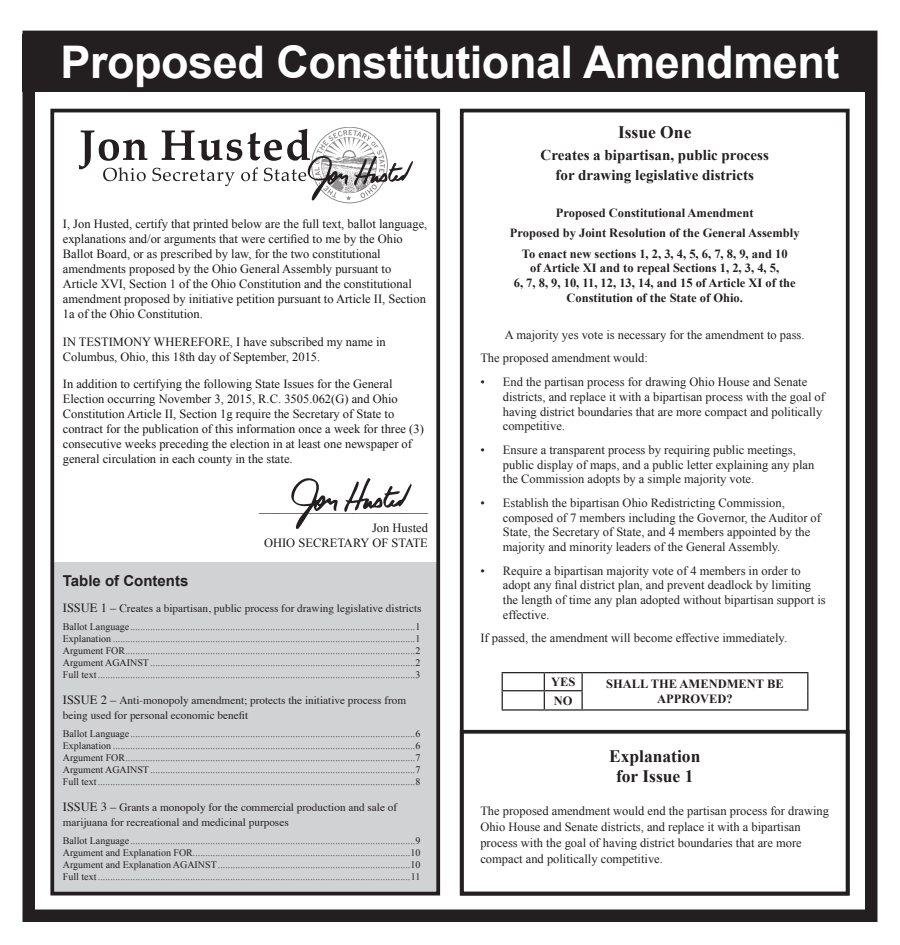
<style>
.page{position:relative;width:900px;height:945px;background:#fff}
.page>*{position:absolute;margin:0;border:0;box-sizing:border-box;transform-origin:0 0}
.t1{font:700 45px "Arial";letter-spacing:-.01em;color:#fff}
.t2{font:700 17.5px/20px "Times New Roman";color:#231f20;text-align:center}
.t3{font:700 15px/20px "Times New Roman";color:#231f20;text-align:center}
.t4{font:700 15px "Arial";color:#231f20}
.t5{font:12.5px/14.8px "Times New Roman";color:#231f20}
.t6{font:12.5px/15px "Times New Roman";color:#161616}
.t7{font:700 12.5px/20.2px "Times New Roman";color:#231f20;text-align:center}
.t8{font:11.25px/15px "Times";color:#231f20}
.t9{font:10px/12px "Times New Roman";color:#231f20;text-align:justify}
.s1{font-size:12.5px}
</style>
<div class="page">
<div style="left:22px;top:31px;width:856px;height:891px;border:12px solid #231f20"></div>
<div style="left:22px;top:34px;width:856px;height:58px;background:#231f20"></div>
<div style="left:460px;top:730px;width:390px;height:166px;border:4px solid #231f20"></div>
<div style="left:460px;top:109px;width:390px;height:787px;border:4px solid #231f20"></div>
<div style="left:53px;top:562px;width:383px;height:331px;background:#d1d2d4"></div>
<div style="left:50px;top:109px;width:390px;height:787px;border:4px solid #231f20"></div>
<svg style="left:79px;top:129px;width:334px;height:71px"></svg>
<svg style="left:291px;top:478px;width:121px;height:51px"></svg>
<hr style="left:502px;top:672px;width:42px;height:1px;background:#231f20">
<hr style="left:544px;top:672px;width:38px;height:1px;background:#231f20">
<hr style="left:582px;top:672px;width:226px;height:1px;background:#231f20">
<svg style="left:807px;top:673px;width:1px;height:36px"></svg>
<hr style="left:582px;top:709px;width:226px;height:2px;background:#231f20">
<hr style="left:502px;top:690px;width:42px;height:1px;background:#231f20">
<svg style="left:502px;top:673px;width:1px;height:36px"></svg>
<hr style="left:544px;top:690px;width:39px;height:1px;background:#231f20">
<svg style="left:544px;top:673px;width:1px;height:36px"></svg>
<svg style="left:582px;top:673px;width:1px;height:36px"></svg>
<hr style="left:502px;top:709px;width:42px;height:2px;background:#231f20">
<hr style="left:544px;top:709px;width:38px;height:2px;background:#231f20">
<h1 class="t1" style="left:61px;top:32px;width:780px">Proposed Constitutional Amendment</h1>
<h2 class="t2" style="left:618px;top:122px;width:75px">Issue One</h2>
<h3 class="t3" style="left:541px;top:144px;width:230px">Creates a bipartisan, public process for drawing legislative districts</h3>
<p class="t7" style="left:510px;top:202px;width:291px">Proposed Constitutional Amendment<br>Proposed by Joint Resolution of the General Assembly<br>To enact new sections 1, 2, 3, 4, 5, 6, 7, 8, 9, and 10</p>
<p class="t7" style="left:514px;top:260px;width:283px;line-height:14.8px">of Article XI and to repeal Sections 1, 2, 3, 4, 5,<br>6, 7, 8, 9, 10, 11, 12, 13, 14, and 15 of Article XI of the<br>Constitution of the State of Ohio.</p>
<p class="t5" style="left:480px;top:323px;width:326px;line-height:23.8px;text-indent:25px">A majority yes vote is necessary for the amendment to pass.<br>The proposed amendment would:</p>
<p class="t5" style="left:503px;top:374px;width:324px;text-indent:-22px">• End the partisan process for drawing Ohio House and Senate districts, and replace it with a bipartisan process with the goal of having district boundaries that are more compact and politically competitive.</p>
<p class="t5" style="left:503px;top:442px;width:313px;text-indent:-22px">• Ensure a transparent process by requiring public meetings, public display of maps, and a public letter explaining any plan the Commission adopts by a simple majority vote.</p>
<p class="t5" style="left:503px;top:495px;width:320px;text-indent:-22px">• Establish the bipartisan Ohio Redistricting Commission, composed of 7 members including the Governor, the Auditor of State, the Secretary of State, and 4 members appointed by the majority and minority leaders of the General Assembly.</p>
<p class="t5" style="left:503px;top:563px;width:324px;text-indent:-22px">• Require a bipartisan majority vote of 4 members in order to adopt any final district plan, and prevent deadlock by limiting the length of time any plan adopted without bipartisan support is effective.</p>
<p class="t5" style="left:480px;top:631px;width:308px">If passed, the amendment will become effective immediately.</p>
<p class="t6" style="left:63px;top:216px;width:366px">I, Jon Husted, certify that printed below are the full text, ballot language, explanations and/or arguments that were certified to me by the Ohio Ballot Board, or as prescribed by law, for the two constitutional amendments proposed by the Ohio General Assembly pursuant to Article XVI, Section 1 of the Ohio Constitution and the constitutional amendment proposed by initiative petition pursuant to Article II, Section 1a of the Ohio Constitution.</p>
<p class="t6" style="left:63px;top:334px;width:325px">IN TESTIMONY WHEREFORE, I have subscribed my name in<br>Columbus, Ohio, this 18th day of September, 2015.</p>
<p class="t6" style="left:63px;top:376px;width:363px">In addition to certifying the following State Issues for the General Election occurring November 3, 2015, R.C. 3505.062(G) and Ohio Constitution Article II, Section 1g require the Secretary of State to contract for the publication of this information once a week for three (3) consecutive weeks preceding the election in at least one newspaper of general circulation in each county in the state.</p>
<p class="t6" style="left:259px;top:497px;width:170px;line-height:20.6px;text-align:right">___________________________<br>Jon Husted</p>
<p class="t6" style="left:264px;top:535px;width:165px">OHIO SECRETARY OF STATE</p>
<h3 class="t4" style="left:63px;top:571px;width:127px">Table of Contents</h3>
<p class="t8" style="left:63px;top:600px;width:360px"><span class="s1">ISSUE 1 –</span> Creates a bipartisan, public process for drawing legislative districts</p>
<p class="t9" style="left:63px;top:620px;width:359px">Ballot Language ..................................................................................................................1<br>Explanation .........................................................................................................................1<br>Argument FOR....................................................................................................................2<br>Argument AGAINST..........................................................................................................2<br>Full text...............................................................................................................................3</p>
<p class="t8" style="left:63px;top:692px;width:345px"><span class="s1">ISSUE 2 –</span> Anti-monopoly amendment; protects the initiative process from being used for personal economic benefit</p>
<p class="t9" style="left:63px;top:727px;width:359px">Ballot Language ..................................................................................................................6<br>Explanation .........................................................................................................................6<br>Argument FOR....................................................................................................................7<br>Argument AGAINST..........................................................................................................7<br>Full text...............................................................................................................................8</p>
<p class="t8" style="left:63px;top:799px;width:336px"><span class="s1">ISSUE 3 –</span> Grants a monopoly for the commercial production and sale of marijuana for recreational and medicinal purposes</p>
<p class="t9" style="left:63px;top:834px;width:359px">Ballot Language ..................................................................................................................9<br>Argument and Explanation FOR.......................................................................................10<br>Argument and Explanation AGAINST.............................................................................10<br>Full text.............................................................................................................................11</p>
<p class="t7" style="left:551px;top:671px;width:26px">YES</p>
<p class="t7" style="left:606px;top:674px;width:179px">SHALL THE AMENDMENT BE</p>
<p class="t7" style="left:554px;top:690px;width:20px">NO</p>
<p class="t7" style="left:657px;top:688px;width:77px">APPROVED?</p>
<h2 class="t2" style="left:609px;top:745px;width:93px">Explanation for Issue 1</h2>
<p class="t5" style="left:480px;top:802px;width:350px;line-height:16.2px">The proposed amendment would end the partisan process for drawing Ohio House and Senate districts, and replace it with a bipartisan process with the goal of having district boundaries that are more compact and politically competitive.</p>
</div>
